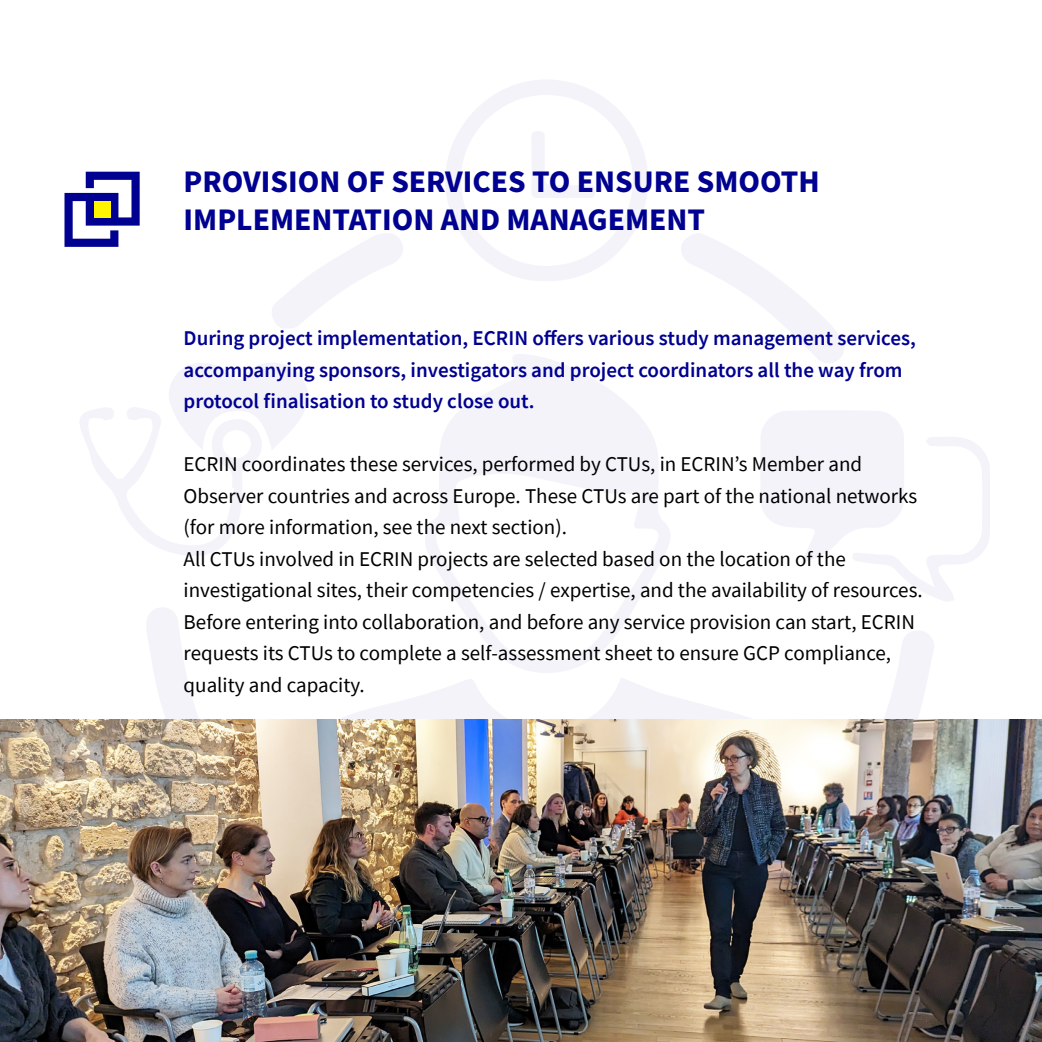
<style>
.page{position:relative;width:1042px;height:1042px;background:#fff}
.page>*{position:absolute;margin:0;border:0;box-sizing:border-box;transform-origin:0 0}
.t1{font:700 31.5px/37.8px "Source Sans Pro";color:#000091}
.t2{font:21px/31.5px "Source Sans Pro";color:#000}
.t3{font:600 21px/31.5px "Source Sans Pro";color:#000091}
</style>
<div class="page">
<svg style="left:342px;top:680px;width:409px;height:39px"></svg>
<svg style="left:425px;top:354px;width:245px;height:326px"></svg>
<svg style="left:681px;top:233px;width:163px;height:130px"></svg>
<svg style="left:80px;top:363px;width:228px;height:193px"></svg>
<svg style="left:147px;top:608px;width:52px;height:111px"></svg>
<svg style="left:272px;top:233px;width:131px;height:95px"></svg>
<svg style="left:884px;top:631px;width:50px;height:88px"></svg>
<svg style="left:761px;top:411px;width:229px;height:190px"></svg>
<svg style="left:446px;top:80px;width:202px;height:201px"></svg>
<img style="left:0;top:719px;width:1042px;height:323px">
<svg style="left:64px;top:172px;width:76px;height:75px"></svg>
<div style="left:94px;top:201px;width:16px;height:16px;background:#fff500"></div>
<h1 class="t1" style="left:184px;top:164px;width:638px">PROVISION OF SERVICES TO ENSURE SMOOTH<br>IMPLEMENTATION AND MANAGEMENT</h1>
<p class="t3" style="left:184px;top:322px;width:734px">During project implementation, ECRIN offers various study management services, accompanying sponsors, investigators and project coordinators all the way from protocol finalisation to study close out.</p>
<p class="t2" style="left:184px;top:448px;width:740px">ECRIN coordinates these services, performed by CTUs, in ECRIN’s Member and Observer countries and across Europe. These CTUs are part of the national networks (for more information, see the next section).<br>All CTUs involved in ECRIN projects are selected based on the location of the investigational sites, their competencies / expertise, and the availability of resources.<br>Before entering into collaboration, and before any service provision can start, ECRIN requests its CTUs to complete a self-assessment sheet to ensure GCP compliance, quality and capacity.</p>
</div>
